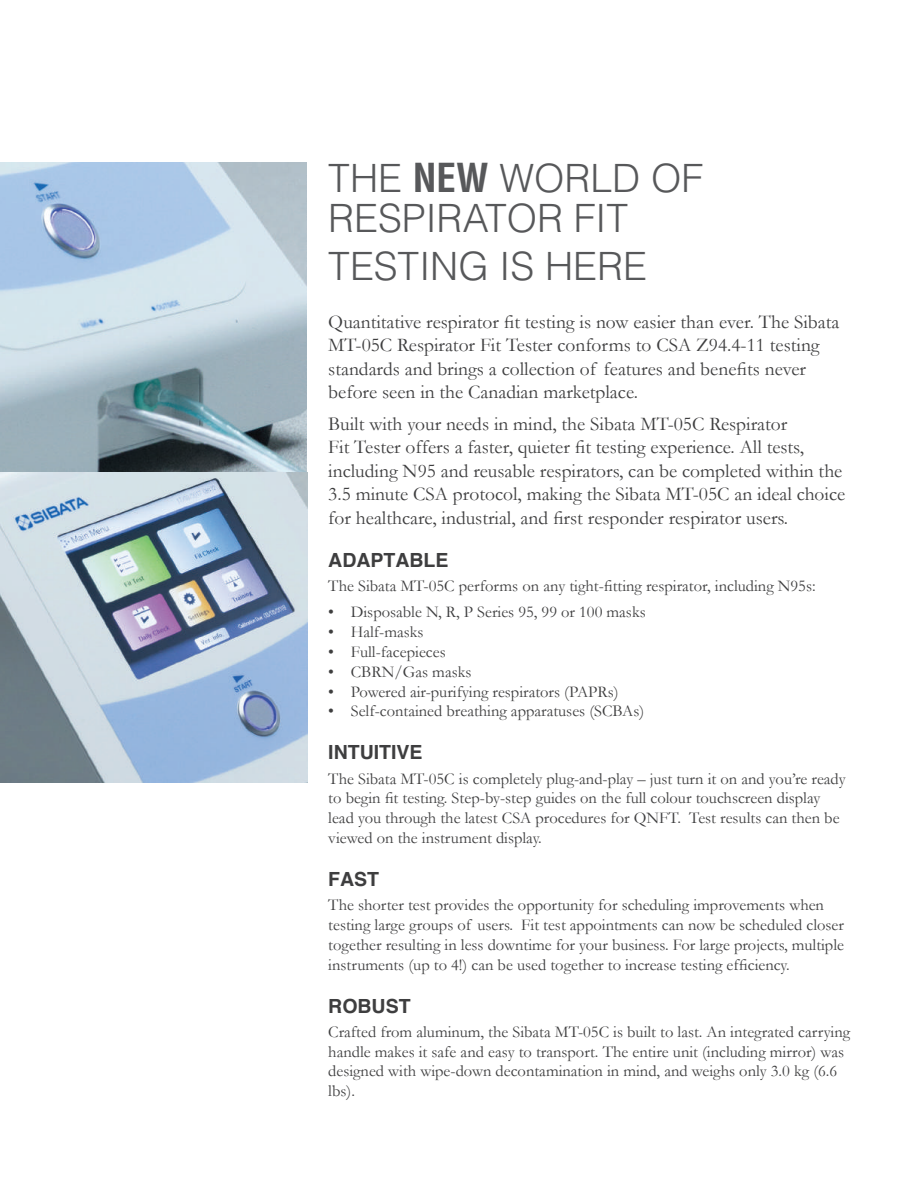
<style>
.page{position:relative;width:918px;height:1188px;background:#fff}
.page>*{position:absolute;margin:0;border:0;box-sizing:border-box;transform-origin:0 0}
.t1{font:300 39px/40.5px "Helvetica";color:#57585a}
.t2{font:19.5px/23.4px "Garamond";color:#3e3e3f}
.t3{font:700 19.5px "Helvetica";color:#3e3e3f}
.t4{font:16.5px/19.8px "Garamond";color:#3e3e3f}
.s1{font-family:"Helvetica LT Std";font-weight:700;font-stretch:condensed}
</style>
<div class="page">
<img style="left:0;top:162px;width:307px;height:621px">
<h1 class="t1" style="left:328px;top:156px;width:376px">THE <span class="s1">NEW</span> WORLD OF<br>RESPIRATOR FIT</h1>
<h1 class="t1" style="left:328px;top:245px;width:320px">TESTING IS HERE</h1>
<p class="t2" style="left:328px;top:309px;width:513px">Quantitative respirator fit testing is now easier than ever. The Sibata MT-05C Respirator Fit Tester conforms to CSA Z94.4-11 testing standards and brings a collection of features and benefits never before seen in the Canadian marketplace.</p>
<p class="t2" style="left:328px;top:412px;width:519px">Built with your needs in mind, the Sibata MT-05C Respirator<br>Fit Tester offers a faster, quieter fit testing experience. All tests, including N95 and reusable respirators, can be completed within the 3.5 minute CSA protocol, making the Sibata MT-05C an ideal choice for healthcare, industrial, and first responder respirator users.</p>
<p class="t3" style="left:328px;top:548px;width:122px">ADAPTABLE</p>
<p class="t4" style="left:328px;top:575px;width:489px">The Sibata MT-05C performs on any tight-fitting respirator, including N95s:</p>
<p class="t4" style="left:328px;top:602px;width:319px">• Disposable N, R, P Series 95, 99 or 100 masks</p>
<p class="t4" style="left:328px;top:622px;width:97px">• Half-masks</p>
<p class="t4" style="left:328px;top:641px;width:119px">• Full-facepieces</p>
<p class="t4" style="left:328px;top:661px;width:145px">• CBRN/Gas masks</p>
<p class="t4" style="left:328px;top:681px;width:292px">• Powered air-purifying respirators (PAPRs)</p>
<p class="t4" style="left:328px;top:701px;width:317px">• Self-contained breathing apparatuses (SCBAs)</p>
<p class="t3" style="left:328px;top:740px;width:96px">INTUITIVE</p>
<p class="t4" style="left:328px;top:768px;width:519px">The Sibata MT-05C is completely plug-and-play – just turn it on and you’re ready to begin fit testing. Step-by-step guides on the full colour touchscreen display lead you through the latest CSA procedures for QNFT. Test results can then be viewed on the instrument display.</p>
<p class="t3" style="left:328px;top:867px;width:52px">FAST</p>
<p class="t4" style="left:328px;top:895px;width:517px">The shorter test provides the opportunity for scheduling improvements when testing large groups of users. Fit test appointments can now be scheduled closer together resulting in less downtime for your business. For large projects, multiple instruments (up to 4!) can be used together to increase testing efficiency.</p>
<p class="t3" style="left:328px;top:993px;width:84px">ROBUST</p>
<p class="t4" style="left:328px;top:1021px;width:523px">Crafted from aluminum, the Sibata MT-05C is built to last. An integrated carrying handle makes it safe and easy to transport. The entire unit (including mirror) was designed with wipe-down decontamination in mind, and weighs only 3.0 kg (6.6 lbs).</p>
</div>
